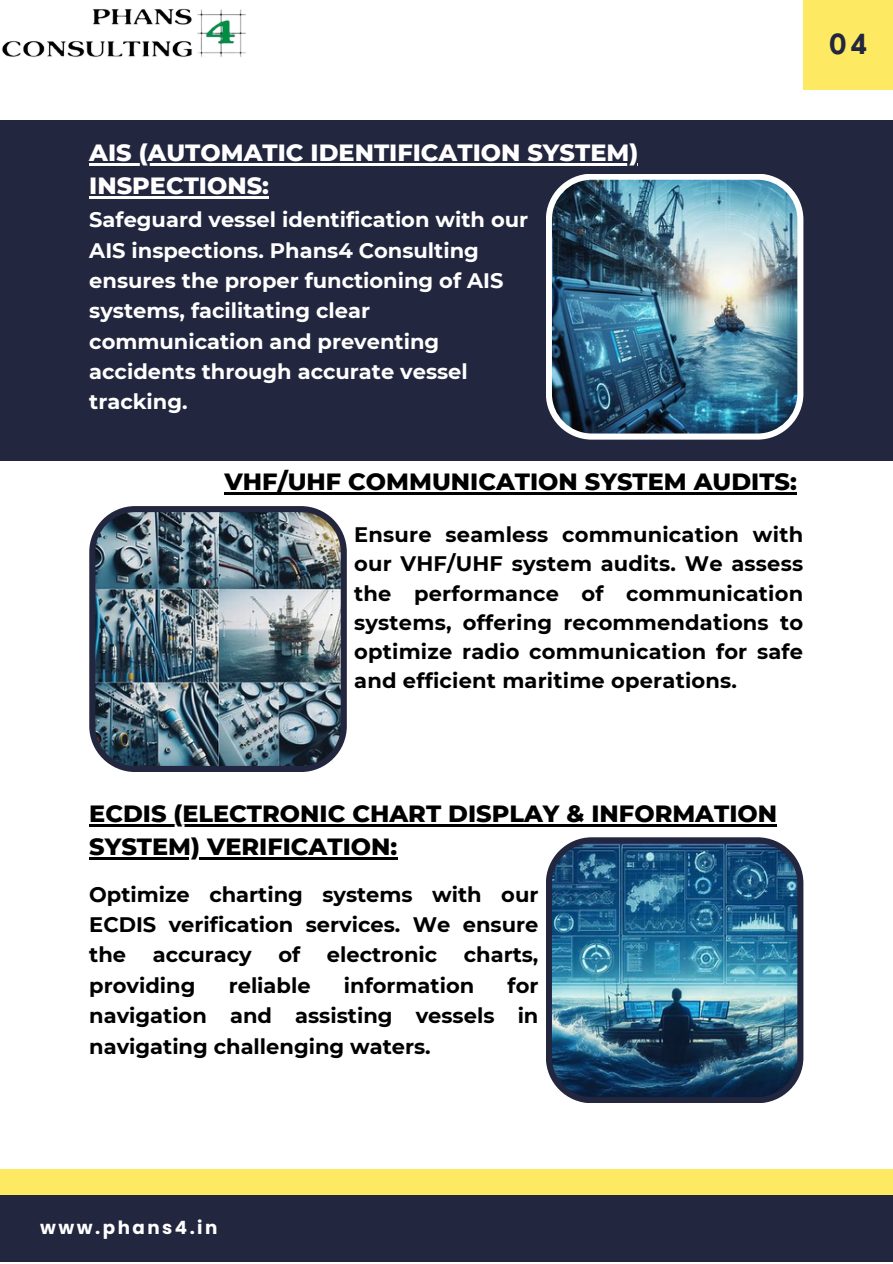
<style>
.page{position:relative;width:893px;height:1264px;background:#fff}
.page>*{position:absolute;margin:0;border:0;box-sizing:border-box;transform-origin:0 0}
.t1{font:700 27px "Nourd";color:#22263e}
.t2{font:800 24px/32.5px "Montserrat";color:#000}
.t3{font:800 24px/32.5px "Montserrat";color:#fff}
.t4{font:700 21px/29.2px "Montserrat";color:#000;text-align:justify}
.t5{font:700 21px/30.3px "Montserrat";color:#fff}
.t6{font:700 18.3px "Poppins";letter-spacing:.135em;color:#fff}
</style>
<div class="page">
<div style="left:803px;top:0;width:89px;height:89px;background:#fde962"></div>
<div style="left:0;top:120px;width:892px;height:340px;background:#22263e"></div>
<img style="left:546px;top:174px;width:257px;height:265px">
<img style="left:89px;top:506px;width:258px;height:266px">
<div style="left:0;top:1194px;width:892px;height:68px;background:#22263e"></div>
<div style="left:0;top:1168px;width:892px;height:26px;background:#fde962"></div>
<img style="left:546px;top:837px;width:257px;height:266px">
<img style="left:1px;top:8px;width:245px;height:49px">
<hr style="left:89px;top:163px;width:549px;height:2px;background:#fff">
<hr style="left:89px;top:196px;width:180px;height:2px;background:#fff">
<hr style="left:224px;top:492px;width:572px;height:2px;background:#000">
<hr style="left:89px;top:824px;width:688px;height:3px;background:#000">
<hr style="left:89px;top:857px;width:308px;height:2px;background:#000">
<p class="t1" style="left:828px;top:27px;width:41px">04</p>
<p class="t3" style="left:89px;top:136px;width:550px">AIS (AUTOMATIC IDENTIFICATION SYSTEM)<br>INSPECTIONS:</p>
<p class="t5" style="left:89px;top:204px;width:440px">Safeguard vessel identification with our<br>AIS inspections. Phans4 Consulting ensures the proper functioning of AIS systems, facilitating clear communication and preventing accidents through accurate vessel tracking.</p>
<p class="t2" style="left:224px;top:465px;width:573px">VHF/UHF COMMUNICATION SYSTEM AUDITS:</p>
<p class="t4" style="left:354px;top:520px;width:450px">Ensure seamless communication with our VHF/UHF system audits. We assess the performance of communication systems, offering recommendations to optimize radio communication for safe and efficient maritime operations.</p>
<p class="t2" style="left:89px;top:797px;width:689px">ECDIS (ELECTRONIC CHART DISPLAY &amp; INFORMATION<br>SYSTEM) VERIFICATION:</p>
<p class="t4" style="left:89px;top:879px;width:450px;line-height:30.3px">Optimize charting systems with our ECDIS verification services. We ensure the</p>
<p class="t4" style="left:153px;top:940px;width:101px">accuracy</p>
<p class="t4" style="left:278px;top:940px;width:23px">of</p>
<p class="t4" style="left:327px;top:940px;width:112px">electronic</p>
<p class="t4" style="left:464px;top:940px;width:76px">charts,</p>
<p class="t4" style="left:89px;top:970px;width:108px">providing</p>
<p class="t4" style="left:229px;top:970px;width:83px">reliable</p>
<p class="t4" style="left:344px;top:970px;width:132px">information</p>
<p class="t4" style="left:89px;top:970px;width:450px;line-height:30.3px;text-indent:418px">for navigation and assisting vessels in navigating challenging waters.</p>
<p class="t6" style="left:40px;top:1214px;width:179px">www.phans4.in</p>
</div>
